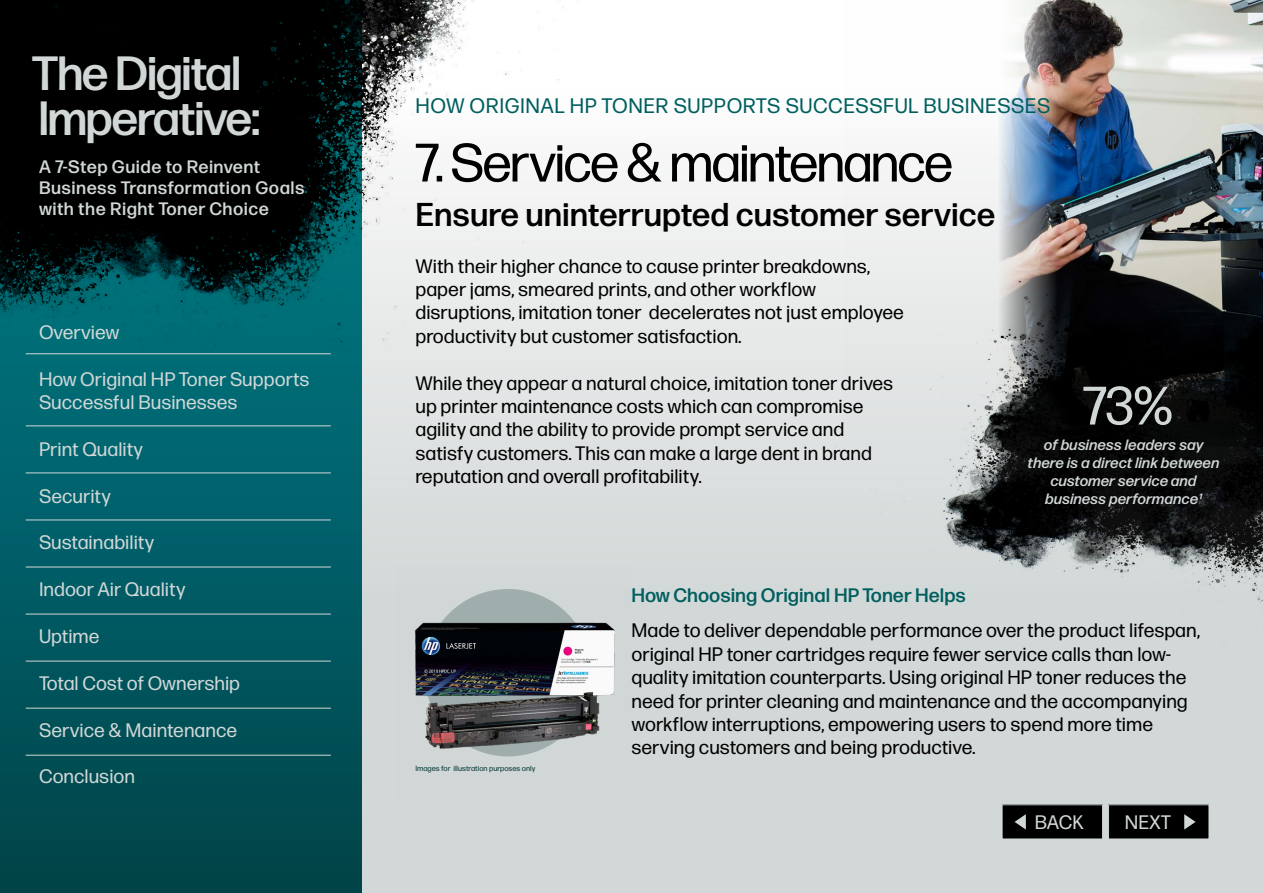
<style>
.page{position:relative;width:1263px;height:893px;background:#fff}
.page>*{position:absolute;margin:0;border:0;box-sizing:border-box;transform-origin:0 0}
.t1{font:54px "Forma DJR Display";color:#000}
.t2{font:54px "Forma DJR Display";color:#d1d7d7}
.t3{font:500 48px/45px "Forma DJR Display";color:#d1d7d7}
.t4{font:500 33px "Forma DJR Micro";color:#000}
.t5{font:21px "Forma DJR Micro";letter-spacing:.025em;color:#005e5e}
.t6{font:19.5px/23.4px "Forma DJR Micro";color:#000}
.t7{font:19.5px/23.4px "Forma DJR Micro";color:#d1d7d7}
.t8{font:500 19.5px "Forma DJR Micro";color:#005e5e}
.t9{font:500 18px/21px "Forma DJR Micro";letter-spacing:.025em;color:#d1d7d7}
.t10{font:italic 500 15px/18px "Forma DJR Micro";color:#d1d7d7;text-align:center}
.t11{font:7.5px "Forma DJR Micro";color:#013535}
</style>
<div class="page">
<div style="left:0;top:0;width:1263px;height:893px;background:linear-gradient(to bottom,#fefdfd,#c7cdcd)"></div>
<img style="left:844px;top:0;width:419px;height:273px">
<img style="left:776px;top:273px;width:487px;height:382px">
<img style="left:397px;top:567px;width:234px;height:238px">
<svg style="left:0;top:351px;width:361px;height:542px;background:#015860"></svg>
<img style="left:0;top:0;width:610px;height:351px">
<hr style="left:26px;top:353px;width:305px;height:1px;background:#d1d7d7">
<hr style="left:26px;top:425px;width:305px;height:1px;background:#d1d7d7">
<hr style="left:26px;top:473px;width:305px;height:1px;background:#d1d7d7">
<hr style="left:26px;top:520px;width:305px;height:1px;background:#d1d7d7">
<hr style="left:26px;top:567px;width:305px;height:1px;background:#d1d7d7">
<hr style="left:26px;top:614px;width:305px;height:1px;background:#d1d7d7">
<hr style="left:26px;top:661px;width:305px;height:1px;background:#d1d7d7">
<hr style="left:26px;top:708px;width:305px;height:1px;background:#d1d7d7">
<hr style="left:26px;top:755px;width:305px;height:1px;background:#d1d7d7">
<div style="left:1002px;top:805px;width:100px;height:34px;background:#000"></div>
<div style="left:1108px;top:805px;width:101px;height:34px;background:#000"></div>
<svg style="left:1014px;top:814px;width:12px;height:16px"></svg>
<svg style="left:1184px;top:814px;width:11px;height:16px"></svg>
<h2 class="t3" style="left:32px;top:50px;width:229px">The Digital<br>Imperative:</h2>
<p class="t9" style="left:39px;top:156px;width:267px">A 7-Step Guide to Reinvent<br>Business Transformation Goals with the Right Toner Choice</p>
<p class="t7" style="left:39px;top:320px;width:82px">Overview</p>
<p class="t7" style="left:39px;top:366px;width:272px">How Original HP Toner Supports<br>Successful Businesses</p>
<p class="t7" style="left:39px;top:437px;width:106px">Print Quality</p>
<p class="t7" style="left:39px;top:483px;width:73px">Security</p>
<p class="t7" style="left:39px;top:530px;width:117px">Sustainability</p>
<p class="t7" style="left:39px;top:577px;width:148px">Indoor Air Quality</p>
<p class="t7" style="left:39px;top:624px;width:62px">Uptime</p>
<p class="t7" style="left:39px;top:671px;width:203px">Total Cost of Ownership</p>
<p class="t7" style="left:39px;top:717px;width:200px">Service &amp; Maintenance</p>
<p class="t7" style="left:39px;top:764px;width:98px">Conclusion</p>
<p class="t5" style="left:415px;top:92px;width:636px">HOW ORIGINAL HP TONER SUPPORTS SUCCESSFUL BUSINESSES</p>
<h1 class="t1" style="left:415px;top:130px;width:538px">7. Service &amp; maintenance</h1>
<h3 class="t4" style="left:415px;top:194px;width:581px">Ensure uninterrupted customer service</h3>
<p class="t6" style="left:415px;top:254px;width:490px">With their higher chance to cause printer breakdowns, paper jams, smeared prints, and other workflow disruptions, imitation toner decelerates not just employee productivity but customer satisfaction.</p>
<p class="t6" style="left:415px;top:371px;width:479px">While they appear a natural choice, imitation toner drives up printer maintenance costs which can compromise agility and the ability to provide prompt service and satisfy customers. This can make a large dent in brand reputation and overall profitability.</p>
<h1 class="t2" style="left:1083px;top:373px;width:91px">73%</h1>
<p class="t10" style="left:1028px;top:436px;width:194px">of business leaders say there is a direct link between customer service and business performance1</p>
<p class="t11" style="left:415px;top:764px;width:121px">Images for illustration purposes only</p>
<p class="t8" style="left:631px;top:583px;width:336px">How Choosing Original HP Toner Helps</p>
<p class="t6" style="left:631px;top:618px;width:570px">Made to deliver dependable performance over the product lifespan, original HP toner cartridges require fewer service calls than low&shy;quality imitation counterparts. Using original HP toner reduces the need for printer cleaning and maintenance and the accompanying workflow interruptions, empowering users to spend more time serving customers and being productive.</p>
<p class="t7" style="left:1035px;top:810px;width:50px">BACK</p>
<p class="t7" style="left:1125px;top:810px;width:48px">NEXT</p>
</div>
